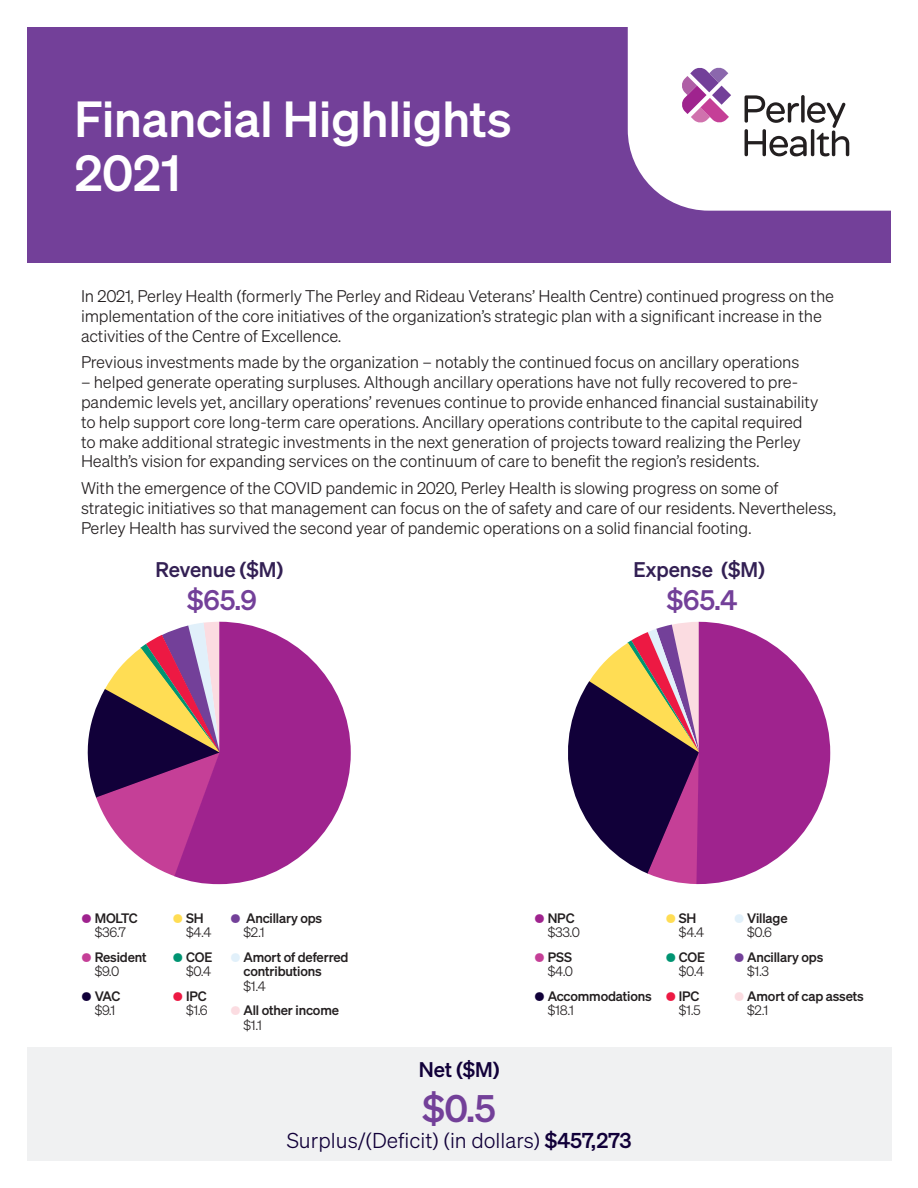
<style>
.page{position:relative;width:918px;height:1188px;background:#fff}
.page>*{position:absolute;margin:0;border:0;box-sizing:border-box;transform-origin:0 0}
.Header_1{font:49.5px/54px "Sohne Kraftig";color:#fff}
.t1{font:37.5px "Sohne Kraftig";color:#734099}
.t2{font:27.6px "Sohne Kraftig";color:#734099}
.t3{font:21px "Sohne Leicht";color:#110039}
.t4{font:20.7px "Sohne Kraftig";color:#332054}
.t5{font:20.7px "Sohne Kraftig";color:#110039}
.t6{font:16.5px/19.8px "Sohne Leicht";letter-spacing:-.01em;color:#231f20}
.List{font:13.35px/14.5px "Sohne Kraftig";letter-spacing:-.01em;color:#231f20}
.List-2{font:13.35px/14.5px "Sohne Leicht";color:#231f20}
.s1{font-size:25.5px;color:#9f238e}
.s2{font-family:"Sohne Leicht"}
.s3{font-size:25.5px;color:#c53f97}
.s4{font-family:"Sohne Kraftig";font-size:25.5px;color:#110039}
.s5{font-family:"Sohne Kraftig"}
.s6{font-size:25.5px;color:#ffdd54}
.s7{font-size:25.5px;color:#009472}
.s8{font-size:25.5px;color:#ed1943}
.s9{font-size:25.5px;color:#734099}
.s10{font-size:25.5px;color:#e1f0fa}
.s11{font-size:25.5px;color:#fbdce1}
.s12{font-family:"Sohne Kraftig";font-size:25.5px;color:#9f238e}
.s13{font-family:"Sohne Kraftig";font-size:25.5px;color:#c53f97}
.s14{font-size:25.5px;color:#110039}
</style>
<div class="page">
<div style="left:27px;top:1048px;width:864px;height:113px;background:#f0f1f2"></div>
<svg style="left:87px;top:630px;width:87px;height:246px"></svg>
<svg style="left:174px;top:622px;width:177px;height:262px;fill:#9f238e"></svg>
<svg style="left:568px;top:622px;width:262px;height:262px"></svg>
<div style="left:27px;top:27px;width:864px;height:235px;background:#734099"></div>
<div style="left:628px;top:27px;width:263px;height:184px;background:#fff"></div>
<svg style="left:681px;top:67px;width:50px;height:56px"></svg>
<svg style="left:745px;top:95px;width:104px;height:61px"></svg>
<p class="Header_1" style="left:75px;top:91px;width:438px">Financial Highlights<br>2021</p>
<p class="t6" style="left:81px;top:286px;width:755px">In 2021, Perley Health (formerly The Perley and Rideau Veterans’ Health Centre) continued progress on the implementation of the core initiatives of the organization’s strategic plan with a significant increase in the activities of the Centre of Excellence.</p>
<p class="t6" style="left:81px;top:352px;width:720px">Previous investments made by the organization – notably the continued focus on ancillary operations</p>
<p class="t6" style="left:81px;top:372px;width:739px">– helped generate operating surpluses. Although ancillary operations have not fully recovered to pre&shy;pandemic levels yet, ancillary operations’ revenues continue to provide enhanced financial sustainability to help support core long-term care operations. Ancillary operations contribute to the capital required to make additional strategic investments in the next generation of projects toward realizing the Perley Health’s vision for expanding services on the continuum of care to benefit the region’s residents.</p>
<p class="t6" style="left:81px;top:478px;width:757px">With the emergence of the COVID pandemic in 2020, Perley Health is slowing progress on some of strategic initiatives so that management can focus on the of safety and care of our residents. Nevertheless,<br>Perley Health has survived the second year of pandemic operations on a solid financial footing.</p>
<p class="t4" style="left:155px;top:556px;width:129px">Revenue ($M)</p>
<p class="t2" style="left:187px;top:583px;width:71px">$65.9</p>
<p class="t4" style="left:634px;top:556px;width:133px">Expense ($M)</p>
<p class="t2" style="left:667px;top:583px;width:72px">$65.4</p>
<p class="List" style="left:81px;top:911px;width:58px;text-align:center"><span class="s1">•</span> MOLTC <span class="s2">$36.7</span></p>
<p class="List" style="left:95px;top:950px;width:54px;text-indent:-14px"><span class="s3">•</span> Resident <span class="s2">$9.0</span></p>
<p class="List-2" style="left:95px;top:989px;width:27px;text-indent:-14px"><span class="s4">•</span> <span class="s5">VAC </span>$9.1</p>
<p class="List" style="left:173px;top:911px;width:33px"><span class="s6">•</span>SH</p>
<p class="List-2" style="left:186px;top:925px;width:27px">$4.4</p>
<p class="List" style="left:173px;top:950px;width:41px"><span class="s7">•</span> COE</p>
<p class="List-2" style="left:186px;top:964px;width:27px">$0.4</p>
<p class="List" style="left:173px;top:989px;width:36px"><span class="s8">•</span> IPC</p>
<p class="List-2" style="left:186px;top:1003px;width:23px">$1.6</p>
<p class="List" style="left:230px;top:911px;width:94px"><span class="s9">•</span> Ancillary ops</p>
<p class="List-2" style="left:244px;top:925px;width:23px">$2.1</p>
<p class="List" style="left:244px;top:950px;width:106px;text-indent:-14px"><span class="s10">•</span> Amort of deferred contributions</p>
<p class="List-2" style="left:244px;top:979px;width:24px">$1.4</p>
<p class="List" style="left:230px;top:1003px;width:110px"><span class="s11">•</span> All other income</p>
<p class="List-2" style="left:244px;top:1018px;width:20px">$1.1</p>
<p class="List-2" style="left:548px;top:911px;width:34px;text-indent:-14px"><span class="s12">•</span> <span class="s5">NPC </span>$33.0</p>
<p class="List-2" style="left:534px;top:950px;width:40px;text-align:right"><span class="s13">•</span> <span class="s5">PSS </span>$4.0</p>
<p class="List" style="left:548px;top:989px;width:106px;text-indent:-14px"><span class="s14">•</span> Accommodations <span class="s2">$18.1</span></p>
<p class="t5" style="left:419px;top:1057px;width:82px">Net ($M)</p>
<p class="t1" style="left:422px;top:1086px;width:75px">$0.5</p>
<p class="t3" style="left:287px;top:1128px;width:347px">Surplus/(Deficit) (in dollars) <span class="s5">$457,273</span></p>
<p class="List" style="left:665px;top:911px;width:33px"><span class="s6">•</span>SH</p>
<p class="List-2" style="left:679px;top:925px;width:27px">$4.4</p>
<p class="List" style="left:665px;top:950px;width:41px"><span class="s7">•</span> COE</p>
<p class="List-2" style="left:679px;top:964px;width:27px">$0.4</p>
<p class="List" style="left:665px;top:989px;width:36px"><span class="s8">•</span> IPC</p>
<p class="List-2" style="left:679px;top:1003px;width:23px">$1.5</p>
<p class="List" style="left:734px;top:911px;width:55px"><span class="s10">•</span> Village</p>
<p class="List-2" style="left:747px;top:925px;width:26px">$0.6</p>
<p class="List" style="left:734px;top:950px;width:91px"><span class="s9">•</span> Ancillary ops</p>
<p class="List-2" style="left:747px;top:964px;width:23px">$1.3</p>
<p class="List" style="left:734px;top:989px;width:132px"><span class="s11">•</span> Amort of cap assets</p>
<p class="List-2" style="left:747px;top:1003px;width:23px">$2.1</p>
</div>
